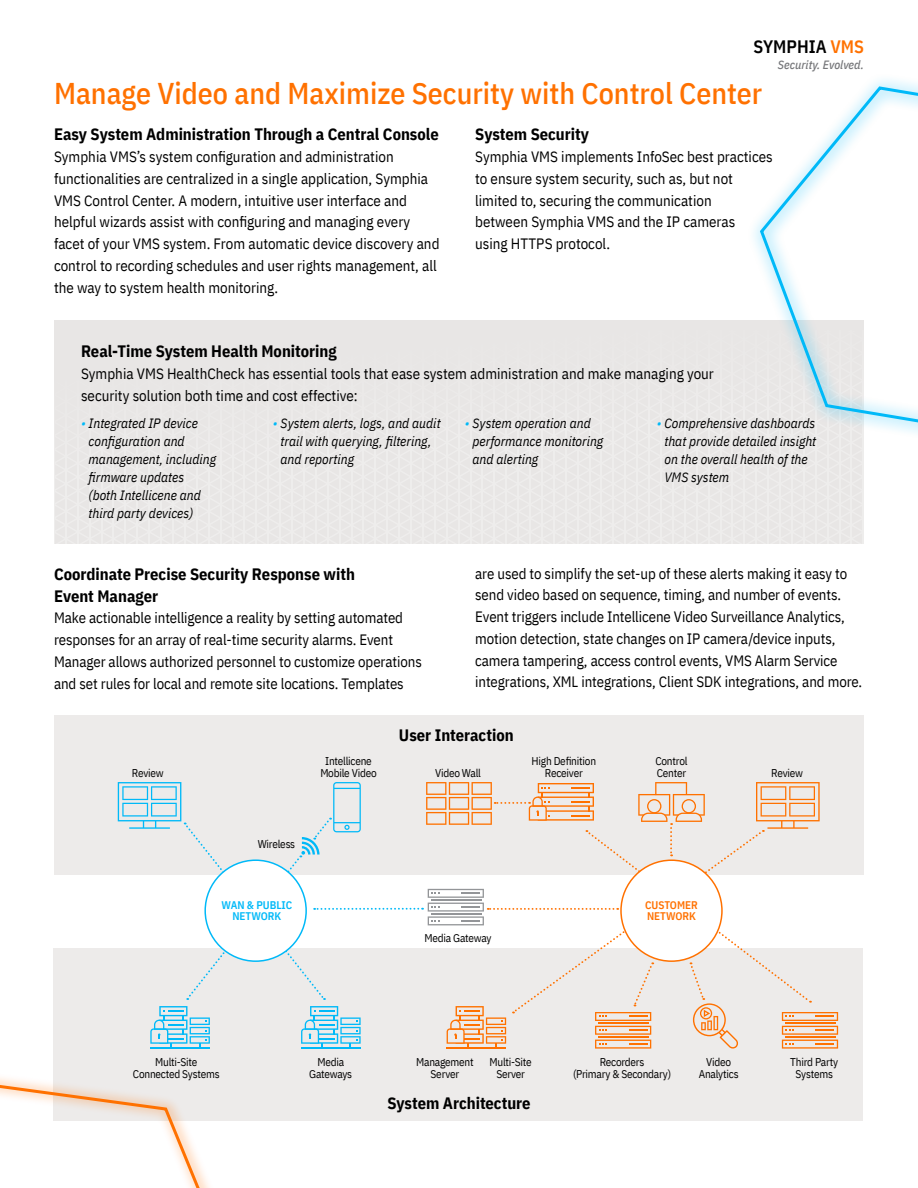
<style>
.page{position:relative;width:918px;height:1188px;background:#fff}
.page>*{position:absolute;margin:0;border:0;box-sizing:border-box;transform-origin:0 0}
.Page_Head{font:500 30px "IBM Plex Sans Cond";color:#ff7100}
.Sub_Sub{font:600 18px "IBM Plex Sans Cond";color:#000}
.Subhead{font:700 16.5px/21.8px "IBM Plex Sans Cond";color:#000}
.Sub_Sub-2{font:700 16.5px "IBM Plex Sans Cond";color:#000}
.Body{font:15px/21.8px "IBM Plex Sans Cond";letter-spacing:-.005em;color:#000}
.Bullets{font:italic 13.5px/18px "IBM Plex Sans Cond";color:#000}
.Sub_Sub-3{font:italic 500 12px "IBM Plex Sans Cond";color:#77787b}
.Body-2{font:11.25px/11.2px "IBM Plex Sans Cond";letter-spacing:-.02em;color:#000;text-align:center}
.Body-3{font:600 11.1px/11.1px "IBM Plex Sans Cond";color:#00b9f8;text-align:center}
.Body-4{font:600 11.1px/11.1px "IBM Plex Sans Cond";color:#ff7100}
.s1{color:#ff7100}
.s2{color:#00b9f8}
</style>
<div class="page">
<div style="left:54px;top:716px;width:810px;height:159px;background:#edebea"></div>
<div style="left:53px;top:948px;width:810px;height:172px;background:#edebea"></div>
<div style="left:54px;top:320px;width:810px;height:224px;background:#e8e6e5"></div>
<svg style="left:758px;top:85px;width:160px;height:349px"></svg>
<svg style="left:0;top:1078px;width:246px;height:110px"></svg>
<svg style="left:118px;top:782px;width:720px;height:267px"></svg>
<hr style="left:598px;top:1036px;width:51px;height:2px;background:#ff7100">
<p class="Sub_Sub" style="left:753px;top:32px;width:112px">SYMPHIA <span class="s1">VMS</span></p>
<p class="Sub_Sub-3" style="left:778px;top:56px;width:88px">Security. Evolved.</p>
<p class="Page_Head" style="left:54px;top:70px;width:710px">Manage Video and Maximize Security with Control Center</p>
<p class="Subhead" style="left:54px;top:122px;width:386px">Easy System Administration Through a Central Console</p>
<p class="Body" style="left:54px;top:145px;width:387px">Symphia VMS’s system configuration and administration functionalities are centralized in a single application, Symphia VMS Control Center. A modern, intuitive user interface and helpful wizards assist with configuring and managing every facet of your VMS system. From automatic device discovery and control to recording schedules and user rights management, all the way to system health monitoring.</p>
<p class="Subhead" style="left:475px;top:122px;width:115px">System Security</p>
<p class="Body" style="left:475px;top:145px;width:299px">Symphia VMS implements InfoSec best practices to ensure system security, such as, but not limited to, securing the communication<br>between Symphia VMS and the IP cameras<br>using HTTPS protocol.</p>
<p class="Subhead" style="left:81px;top:339px;width:257px">Real-Time System Health Monitoring</p>
<p class="Body" style="left:81px;top:361px;width:634px">Symphia VMS HealthCheck has essential tools that ease system administration and make managing your security solution both time and cost effective:</p>
<p class="Bullets" style="left:89px;top:413px;width:129px;text-indent:-8px"><span class="s2">•</span> Integrated IP device configuration and management, including firmware updates<br>(both Intellicene and third party devices)</p>
<p class="Bullets" style="left:281px;top:413px;width:162px;text-indent:-8px"><span class="s2">•</span> System alerts, logs, and audit trail with querying, filtering, and reporting</p>
<p class="Bullets" style="left:473px;top:413px;width:132px;text-indent:-8px"><span class="s2">•</span> System operation and performance monitoring and alerting</p>
<p class="Bullets" style="left:665px;top:413px;width:153px;text-indent:-8px"><span class="s2">•</span> Comprehensive dashboards that provide detailed insight on the overall health of the<br>VMS system</p>
<p class="Subhead" style="left:54px;top:562px;width:302px">Coordinate Precise Security Response with<br>Event Manager</p>
<p class="Body" style="left:54px;top:606px;width:369px">Make actionable intelligence a reality by setting automated responses for an array of real-time security alarms. Event Manager allows authorized personnel to customize operations and set rules for local and remote site locations. Templates</p>
<p class="Body" style="left:475px;top:561px;width:389px">are used to simplify the set-up of these alerts making it easy to send video based on sequence, timing, and number of events.<br>Event triggers include Intellicene Video Surveillance Analytics, motion detection, state changes on IP camera/device inputs, camera tampering, access control events, VMS Alarm Service integrations, XML integrations, Client SDK integrations, and more.</p>
<p class="Sub_Sub-2" style="left:399px;top:722px;width:116px">User Interaction</p>
<p class="Body-2" style="left:320px;top:755px;width:58px">Intellicene<br>Mobile Video</p>
<p class="Body-2" style="left:435px;top:766px;width:47px">Video Wall</p>
<p class="Body-2" style="left:532px;top:755px;width:66px">High Definition<br>Receiver</p>
<p class="Body-2" style="left:655px;top:755px;width:34px;text-align:left">Control<br>Center</p>
<p class="Body-2" style="left:132px;top:766px;width:33px">Review</p>
<p class="Body-2" style="left:771px;top:766px;width:33px">Review</p>
<p class="Body-2" style="left:258px;top:838px;width:39px">Wireless</p>
<p class="Body-3" style="left:221px;top:898px;width:72px">WAN &amp; PUBLIC<br>NETWORK</p>
<p class="Body-4" style="left:645px;top:898px;width:54px">CUSTOMER<br>NETWORK</p>
<p class="Body-2" style="left:425px;top:931px;width:69px">Media Gateway</p>
<p class="Body-2" style="left:133px;top:1056px;width:88px">Multi-Site<br>Connected Systems</p>
<p class="Body-2" style="left:573px;top:1056px;width:99px">Recorders<br>(Primary &amp; Secondary)</p>
<p class="Body-2" style="left:309px;top:1056px;width:45px">Media<br>Gateways</p>
<p class="Body-2" style="left:416px;top:1056px;width:59px">Management</p>
<p class="Body-2" style="left:431px;top:1067px;width:30px">Server</p>
<p class="Body-2" style="left:699px;top:1056px;width:41px">Video<br>Analytics</p>
<p class="Body-2" style="left:790px;top:1056px;width:49px">Third Party<br>Systems</p>
<p class="Body-2" style="left:490px;top:1056px;width:44px">Multi-Site</p>
<p class="Body-2" style="left:496px;top:1067px;width:30px">Server</p>
<p class="Sub_Sub-2" style="left:387px;top:1090px;width:145px">System Architecture</p>
</div>
